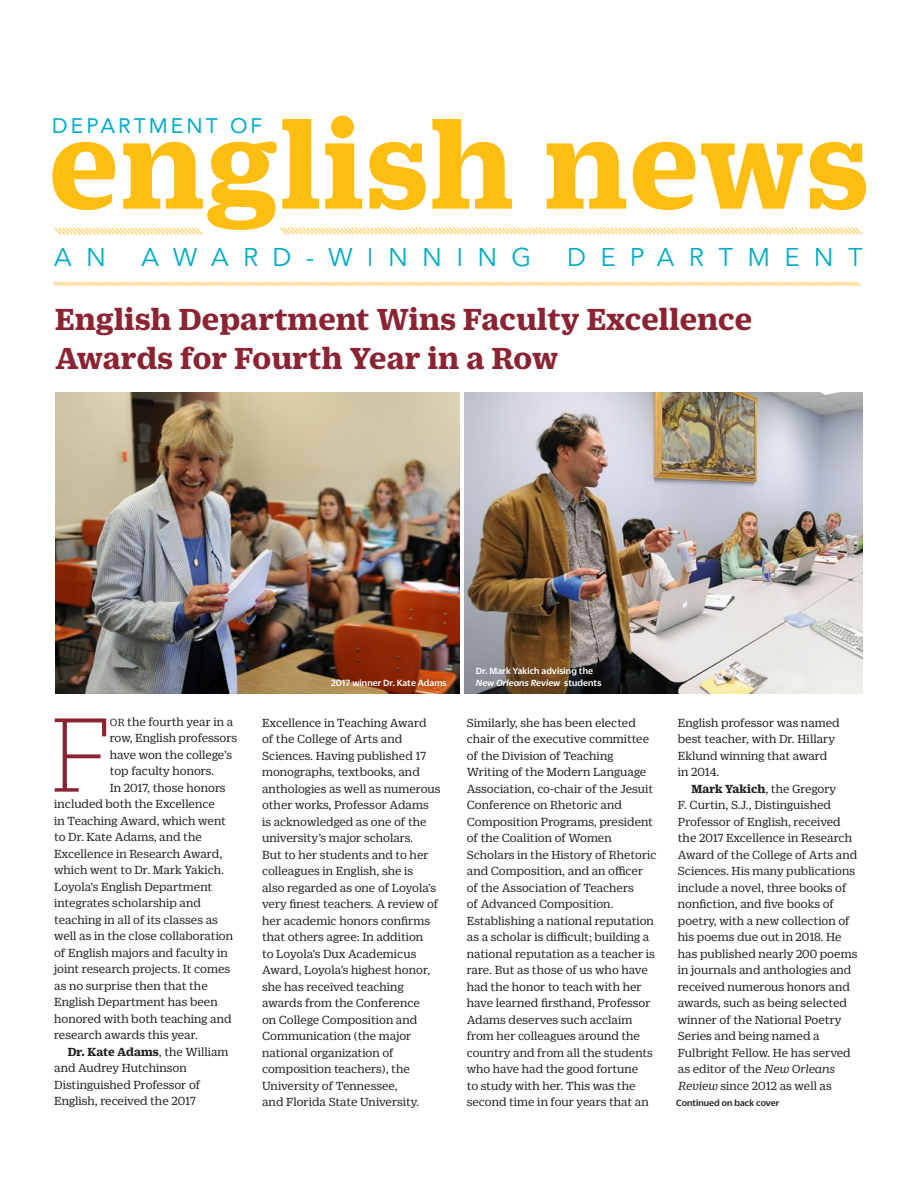
<style>
.page{position:relative;width:918px;height:1188px;background:#fff}
.page>*{position:absolute;margin:0;border:0;box-sizing:border-box;transform-origin:0 0}
.t1{font:700 133.05px "Duplicate Ionic";letter-spacing:.01em;color:#febd11}
.t2{font:100 114.6px "Duplicate Slab";color:#8b2332}
.t3{font:700 33px/39px "Duplicate Ionic";letter-spacing:.005em;color:#8b2332}
.t4{font:25.5px "Avenir";letter-spacing:.56em;color:#00acc8}
.t5{font:20.85px "Avenir";letter-spacing:.15em;color:#00acc8}
.t6{font:12.75px/16.5px "Duplicate Ionic";color:#231f20}
.t7{font:700 12.75px "Duplicate Ionic";letter-spacing:-.005em;color:#231f20}
.t8{font:500 9.75px/12px "Duplicate Sans";letter-spacing:.01em;color:#fff}
.t9{font:500 9.75px "Duplicate Sans";letter-spacing:.01em;color:#231f20}
.s1{font-size:11.25px}
.s2{font-weight:400}
.s3{font-style:italic}
.s4{font-weight:700}
</style>
<div class="page">
<img style="left:55px;top:392px;width:405px;height:302px">
<svg style="left:54px;top:227px;width:149px;height:8px"></svg>
<svg style="left:279px;top:227px;width:584px;height:8px"></svg>
<svg style="left:52px;top:281px;width:809px;height:5px;background:#ffe9bc"></svg>
<img style="left:465px;top:392px;width:398px;height:302px">
<h1 class="t1" style="left:49px;top:69px;width:822px">english news</h1>
<h3 class="t5" style="left:52px;top:114px;width:212px">DEPARTMENT OF</h3>
<h3 class="t4" style="left:54px;top:243px;width:53px">A N</h3>
<h3 class="t4" style="left:142px;top:243px;width:391px">AWARD-WINNING</h3>
<h3 class="t4" style="left:567px;top:243px;width:297px">DEPARTMENT</h3>
<h3 class="t3" style="left:55px;top:296px;width:699px">English Department Wins Faculty Excellence<br>Awards for Fourth Year in a Row</h3>
<h2 class="t2" style="left:52px;top:687px;width:60px">F</h2>
<p class="t6" style="left:110px;top:712px;width:125px"><span class="s1">OR</span> the fourth year in a</p>
<p class="t6" style="left:110px;top:729px;width:129px">row, English professors</p>
<p class="t6" style="left:110px;top:745px;width:124px">have won the college’s</p>
<p class="t6" style="left:110px;top:762px;width:106px">top faculty honors.</p>
<p class="t6" style="left:110px;top:778px;width:117px">In 2017, those honors</p>
<p class="t6" style="left:54px;top:795px;width:162px">included both the Excellence</p>
<p class="t6" style="left:54px;top:811px;width:173px">in Teaching Award, which went</p>
<p class="t6" style="left:54px;top:828px;width:149px">to Dr. Kate Adams, and the</p>
<p class="t6" style="left:54px;top:844px;width:170px">Excellence in Research Award,</p>
<p class="t6" style="left:54px;top:861px;width:172px">which went to Dr. Mark Yakich.</p>
<p class="t6" style="left:54px;top:877px;width:160px">Loyola’s English Department</p>
<p class="t6" style="left:54px;top:894px;width:148px">integrates scholarship and</p>
<p class="t6" style="left:54px;top:910px;width:165px">teaching in all of its classes as</p>
<p class="t6" style="left:54px;top:927px;width:180px">well as in the close collaboration</p>
<p class="t6" style="left:54px;top:943px;width:175px">of English majors and faculty in</p>
<p class="t6" style="left:54px;top:960px;width:178px">joint research projects. It comes</p>
<p class="t6" style="left:54px;top:976px;width:155px">as no surprise then that the</p>
<p class="t6" style="left:54px;top:993px;width:165px">English Department has been</p>
<p class="t6" style="left:54px;top:1009px;width:179px">honored with both teaching and</p>
<p class="t6" style="left:54px;top:1026px;width:146px">research awards this year.</p>
<p class="t7" style="left:68px;top:1042px;width:162px">Dr. Kate Adams<span class="s2">, the William</span></p>
<p class="t6" style="left:54px;top:1059px;width:134px">and Audrey Hutchinson</p>
<p class="t6" style="left:54px;top:1075px;width:148px">Distinguished Professor of</p>
<p class="t6" style="left:54px;top:1092px;width:143px">English, received the 2017</p>
<p class="t8" style="left:331px;top:676px;width:117px">2017 winner Dr. Kate Adams</p>
<p class="t8" style="left:476px;top:664px;width:127px">Dr. Mark Yakich advising the<br><span class="s3">New Orleans Review</span> students</p>
<p class="t6" style="left:262px;top:713px;width:180px">Excellence in Teaching Award of the College of Arts and<br>Sciences. Having published 17 monographs, textbooks, and anthologies as well as numerous other works, Professor Adams is acknowledged as one of the university’s major scholars.<br>But to her students and to her colleagues in English, she is<br>also regarded as one of Loyola’s very finest teachers. A review of her academic honors confirms that others agree: In addition<br>to Loyola’s Dux Academicus<br>Award, Loyola’s highest honor, she has received teaching awards from the Conference<br>on College Composition and<br>Communication (the major national organization of composition teachers), the<br>University of Tennessee,<br>and Florida State University.</p>
<p class="t6" style="left:467px;top:713px;width:191px">Similarly, she has been elected chair of the executive committee of the Division of Teaching<br>Writing of the Modern Language<br>Association, co-chair of the Jesuit<br>Conference on Rhetoric and<br>Composition Programs, president of the Coalition of Women<br>Scholars in the History of Rhetoric and Composition, and an officer of the Association of Teachers<br>of Advanced Composition.<br>Establishing a national reputation as a scholar is difficult; building a national reputation as a teacher is rare. But as those of us who have had the honor to teach with her have learned firsthand, Professor<br>Adams deserves such acclaim from her colleagues around the country and from all the students who have had the good fortune<br>to study with her. This was the second time in four years that an</p>
<p class="t6" style="left:678px;top:713px;width:163px">English professor was named best teacher, with Dr. Hillary<br>Eklund winning that award in 2014.</p>
<p class="t6" style="left:678px;top:779px;width:181px;text-indent:14px"><span class="s4">Mark Yakich</span>, the Gregory<br>F. Curtin, S.J., Distinguished<br>Professor of English, received the 2017 Excellence in Research<br>Award of the College of Arts and<br>Sciences. His many publications include a novel, three books of nonfiction, and five books of poetry, with a new collection of his poems due out in 2018. He has published nearly 200 poems in journals and anthologies and received numerous honors and awards, such as being selected winner of the National Poetry<br>Series and being named a<br>Fulbright Fellow. He has served as editor of the <span class="s3">New Orleans<br>Review</span> since 2012 as well as</p>
<p class="t9" style="left:676px;top:1096px;width:105px">Continued on back cover</p>
</div>
